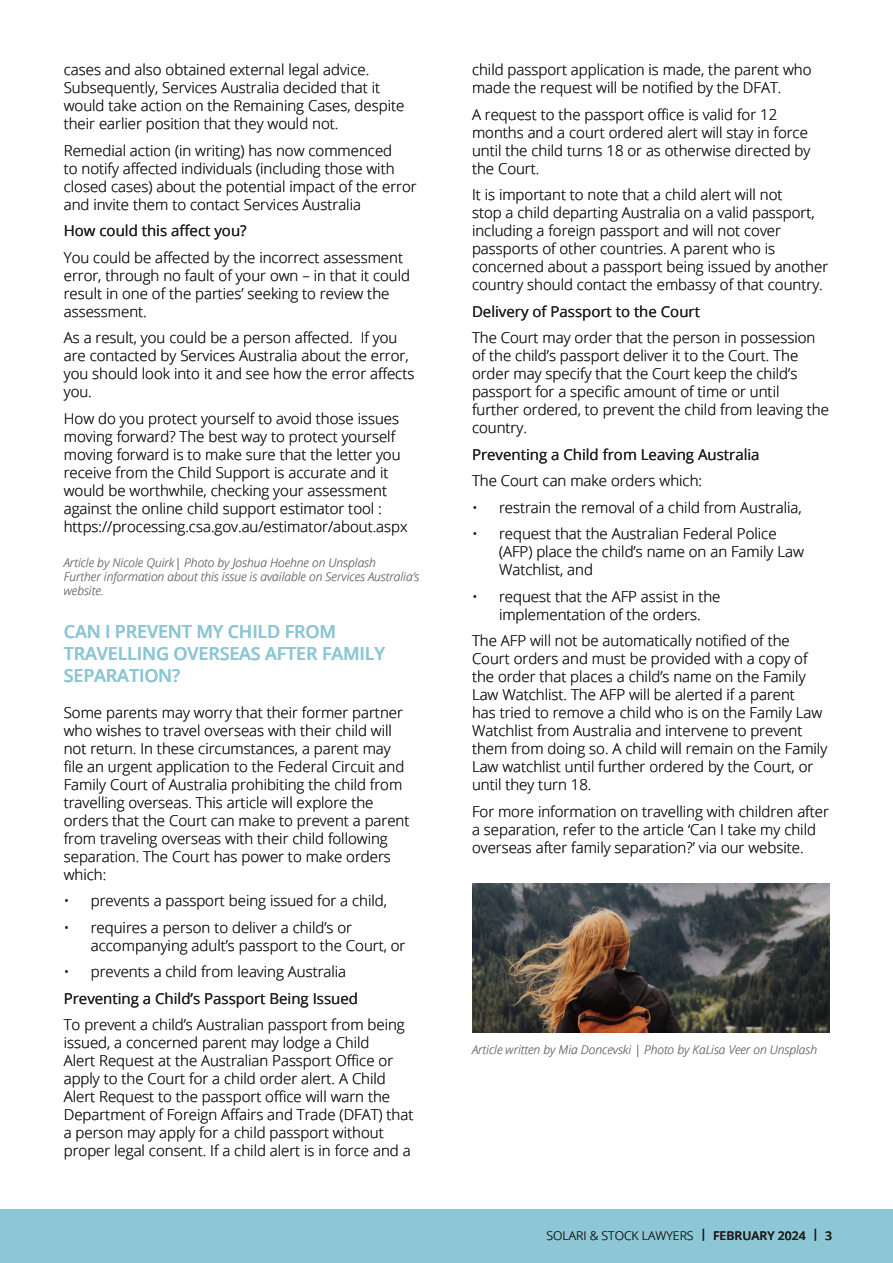
<style>
.page{position:relative;width:893px;height:1263px;background:#fff}
.page>*{position:absolute;margin:0;border:0;box-sizing:border-box;transform-origin:0 0}
.t1{font:600 18px/21.6px "Open Sans";letter-spacing:-.01em;color:#8dc7d5}
.t2{font:300 15px/18px "Open Sans";color:#231f20}
.t3{font:15px "Open Sans";color:#231f20}
.t4{font:italic 300 12px/14.4px "Open Sans";color:#76787b}
.t5{font:300 12px "Open Sans";color:#231f20}
.s1{font-weight:600}
</style>
<div class="page">
<div style="left:0;top:1209px;width:893px;height:54px;background:#8dc7d5"></div>
<img style="left:472px;top:884px;width:357px;height:148px">
<p class="t2" style="left:64px;top:60px;width:342px">cases and also obtained external legal advice.<br>Subsequently, Services Australia decided that it would take action on the Remaining Cases, despite their earlier position that they would not.</p>
<p class="t2" style="left:64px;top:141px;width:354px">Remedial action (in writing) has now commenced<br>to notify affected individuals (including those with closed cases) about the potential impact of the error and invite them to contact Services Australia</p>
<p class="t3" style="left:64px;top:221px;width:184px">How could this affect you?</p>
<p class="t2" style="left:64px;top:248px;width:348px">You could be affected by the incorrect assessment error, through no fault of your own – in that it could result in one of the parties’ seeking to review the assessment.</p>
<p class="t2" style="left:64px;top:328px;width:352px">As a result, you could be a person affected. If you are contacted by Services Australia about the error, you should look into it and see how the error affects you.</p>
<p class="t2" style="left:64px;top:409px;width:345px">How do you protect yourself to avoid those issues moving forward? The best way to protect yourself moving forward is to make sure that the letter you receive from the Child Support is accurate and it would be worthwhile, checking your assessment against the online child support estimator tool : https://processing.csa.gov.au/estimator/about.aspx</p>
<p class="t2" style="left:131px;top:159px;width:6px">f</p>
<p class="t3" style="left:179px;top:221px;width:12px">f</p>
<p class="t2" style="left:163px;top:248px;width:6px">f</p>
<p class="t2" style="left:303px;top:328px;width:6px">f</p>
<p class="t2" style="left:378px;top:364px;width:6px">f</p>
<p class="t4" style="left:64px;top:554px;width:357px">Article by Nicole Quirk| Photo by Joshua Hoehne on Unsplash<br>Further information about this issue is available on Services Australia’s website.</p>
<p class="t1" style="left:64px;top:621px;width:323px">CAN I PREVENT MY CHILD FROM<br>TRAVELLING OVERSEAS AFTER FAMILY<br>SEPARATION?</p>
<p class="t2" style="left:64px;top:703px;width:347px">Some parents may worry that their former partner who wishes to travel overseas with their child will not return. In these circumstances, a parent may file an urgent application to the Federal Circuit and Family Court of Australia prohibiting the child from travelling overseas. This article will explore the orders that the Court can make to prevent a parent from traveling overseas with their child following separation. The Court has power to make orders which:</p>
<p class="t2" style="left:64px;top:891px;width:325px">• prevents a passport being issued for a child,</p>
<p class="t2" style="left:91px;top:918px;width:316px;text-indent:-27px">• requires a person to deliver a child’s or accompanying adult’s passport to the Court, or</p>
<p class="t2" style="left:64px;top:962px;width:284px">• prevents a child from leaving Australia</p>
<p class="t3" style="left:64px;top:988px;width:296px">Preventing a Child’s Passport Being Issued</p>
<p class="t2" style="left:64px;top:1015px;width:351px">To prevent a child’s Australian passport from being issued, a concerned parent may lodge a Child<br>Alert Request at the Australian Passport Office or apply to the Court for a child order alert. A Child Alert Request to the passport office will warn the Department of Foreign Affairs and Trade (DFAT) that a person may apply for a child passport without proper legal consent. If a child alert is in force and a</p>
<p class="t2" style="left:347px;top:1051px;width:14px">f</p>
<p class="t2" style="left:274px;top:1087px;width:14px">f</p>
<p class="t2" style="left:230px;top:1105px;width:6px">f</p>
<p class="t2" style="left:472px;top:60px;width:341px">child passport application is made, the parent who made the request will be notified by the DFAT.</p>
<p class="t2" style="left:472px;top:105px;width:340px">A request to the passport office is valid for 12 months and a court ordered alert will stay in force until the child turns 18 or as otherwise directed by the Court.</p>
<p class="t2" style="left:472px;top:185px;width:358px">It is important to note that a child alert will not<br>stop a child departing Australia on a valid passport, including a foreign passport and will not cover passports of other countries. A parent who is concerned about a passport being issued by another country should contact the embassy of that country.</p>
<p class="t3" style="left:472px;top:301px;width:229px">Delivery of Passport to the Court</p>
<p class="t2" style="left:472px;top:328px;width:358px">The Court may order that the person in possession of the child’s passport deliver it to the Court. The order may specify that the Court keep the child’s passport for a specific amount of time or until further ordered, to prevent the child from leaving the country.</p>
<p class="t3" style="left:472px;top:444px;width:289px">Preventing a Child from Leaving Australia</p>
<p class="t2" style="left:472px;top:471px;width:232px">The Court can make orders which:</p>
<p class="t2" style="left:472px;top:498px;width:331px">• restrain the removal of a child from Australia,</p>
<p class="t2" style="left:499px;top:524px;width:306px;text-indent:-27px">• request that the Australian Federal Police (AFP) place the child’s name on an Family Law<br>Watchlist, and</p>
<p class="t2" style="left:472px;top:587px;width:250px;text-align:center">• request that the AFP assist in the implementation of the orders.</p>
<p class="t2" style="left:472px;top:631px;width:357px">The AFP will not be automatically notified of the Court orders and must be provided with a copy of the order that places a child’s name on the Family Law Watchlist. The AFP will be alerted if a parent<br>has tried to remove a child who is on the Family Law Watchlist from Australia and intervene to prevent them from doing so. A child will remain on the Family Law watchlist until further ordered by the Court, or until they turn 18.</p>
<p class="t2" style="left:472px;top:802px;width:358px">For more information on travelling with children after a separation, refer to the article ‘Can I take my child overseas after family separation?’ via our website.</p>
<p class="t2" style="left:657px;top:105px;width:14px">f</p>
<p class="t4" style="left:472px;top:1042px;width:347px">Article written by Mia Doncevski | Photo by KaLisa Veer on Unsplash</p>
<p class="t5" style="left:546px;top:1227px;width:287px">SOLARI &amp; STOCK LAWYERS <span class="s1">| FEBRUARY 2024 | 3</span></p>
</div>
